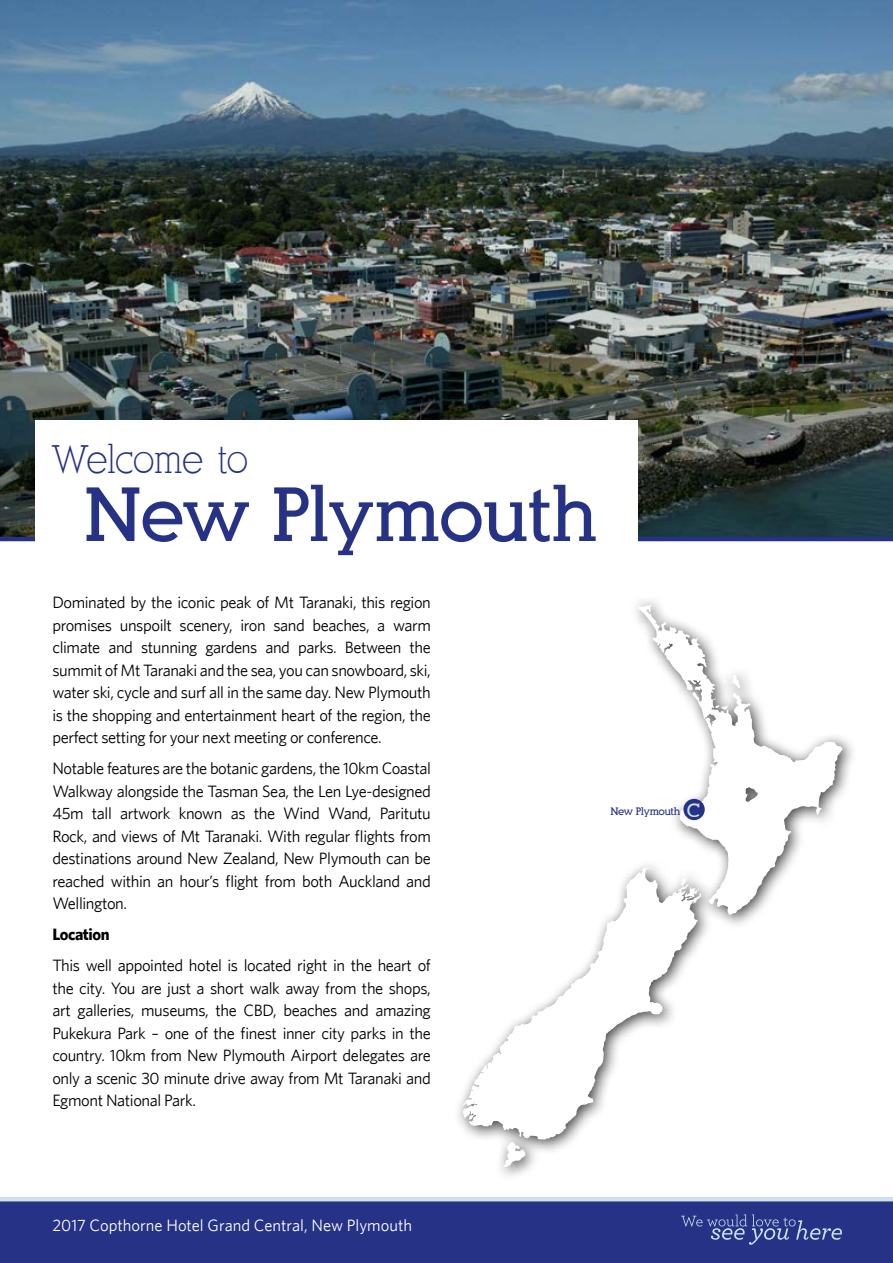
<style>
.page{position:relative;width:893px;height:1263px;background:#fff}
.page>*{position:absolute;margin:0;border:0;box-sizing:border-box;transform-origin:0 0}
.t1{font:700 75px "Alexandria FLF";letter-spacing:-.03em;color:#263286}
.t2{font:39px "Alexandria FLF";letter-spacing:-.025em;color:#263286}
.t3{font:16.5px/22.5px "Whitney HTF";letter-spacing:-.025em;color:#000;text-align:justify}
.t4{font:16.5px "Whitney HTF";color:#fff}
.t5{font:700 16.5px "Whitney HTF";letter-spacing:-.025em;color:#000}
.t6{font:700 10.5px "Alexandria FLF";letter-spacing:-.06em;color:#263286}
.s1{font-size:19.2px;color:#cce0ef}
</style>
<div class="page">
<img style="left:0;top:0;width:893px;height:537px">
<hr style="left:0;top:537px;width:893px;height:4px;background:#263286">
<div style="left:35px;top:420px;width:603px;height:129px;background:#fff"></div>
<svg style="left:462px;top:875px;width:239px;height:292px"></svg>
<div style="left:629px;top:595px;width:229px;height:336px;background:#000;opacity:.75"></div>
<svg style="left:638px;top:604px;width:205px;height:311px"></svg>
<div style="left:684px;top:800px;width:20px;height:19px;background:#263286;border-radius:50%"></div>
<div style="left:683px;top:799px;width:22px;height:21px;border:2px solid #263286;border-radius:50%"></div>
<div style="left:0;top:1200px;width:893px;height:63px;background:#263286"></div>
<svg style="left:681px;top:1214px;width:161px;height:31px"></svg>
<hr style="left:0;top:1197px;width:893px;height:4px;background:#cce0ef">
<h2 class="t2" style="left:51px;top:438px;width:199px">Welcome to</h2>
<h1 class="t1" style="left:84px;top:475px;width:515px">New Plymouth</h1>
<p class="t3" style="left:52px;top:591px;width:380px">Dominated by the iconic peak of Mt Taranaki, this region promises unspoilt scenery, iron sand beaches, a warm climate and stunning gardens and parks. Between the summit of Mt Taranaki and the sea, you can snowboard, ski, water ski, cycle and surf all in the same day. New Plymouth is the shopping and entertainment heart of the region, the perfect setting for your next meeting or conference.</p>
<p class="t3" style="left:52px;top:757px;width:380px">Notable features are the botanic gardens, the 10km Coastal Walkway alongside the Tasman Sea, the Len Lye-designed 45m tall artwork known as the Wind Wand, Paritutu Rock, and views of Mt Taranaki. With regular flights from destinations around New Zealand, New Plymouth can be reached within an hour’s flight from both Auckland and Wellington.</p>
<p class="t5" style="left:52px;top:924px;width:59px">Location</p>
<p class="t3" style="left:52px;top:954px;width:380px">This well appointed hotel is located right in the heart of the city. You are just a short walk away from the shops, art galleries, museums, the CBD, beaches and amazing Pukekura Park – one of the finest inner city parks in the country. 10km from New Plymouth Airport delegates are only a scenic 30 minute drive away from Mt Taranaki and Egmont National Park.</p>
<p class="t6" style="left:611px;top:806px;width:91px">New Plymouth <span class="s1">C</span></p>
<p class="t4" style="left:52px;top:1215px;width:361px">2017 Copthorne Hotel Grand Central, New Plymouth</p>
</div>
